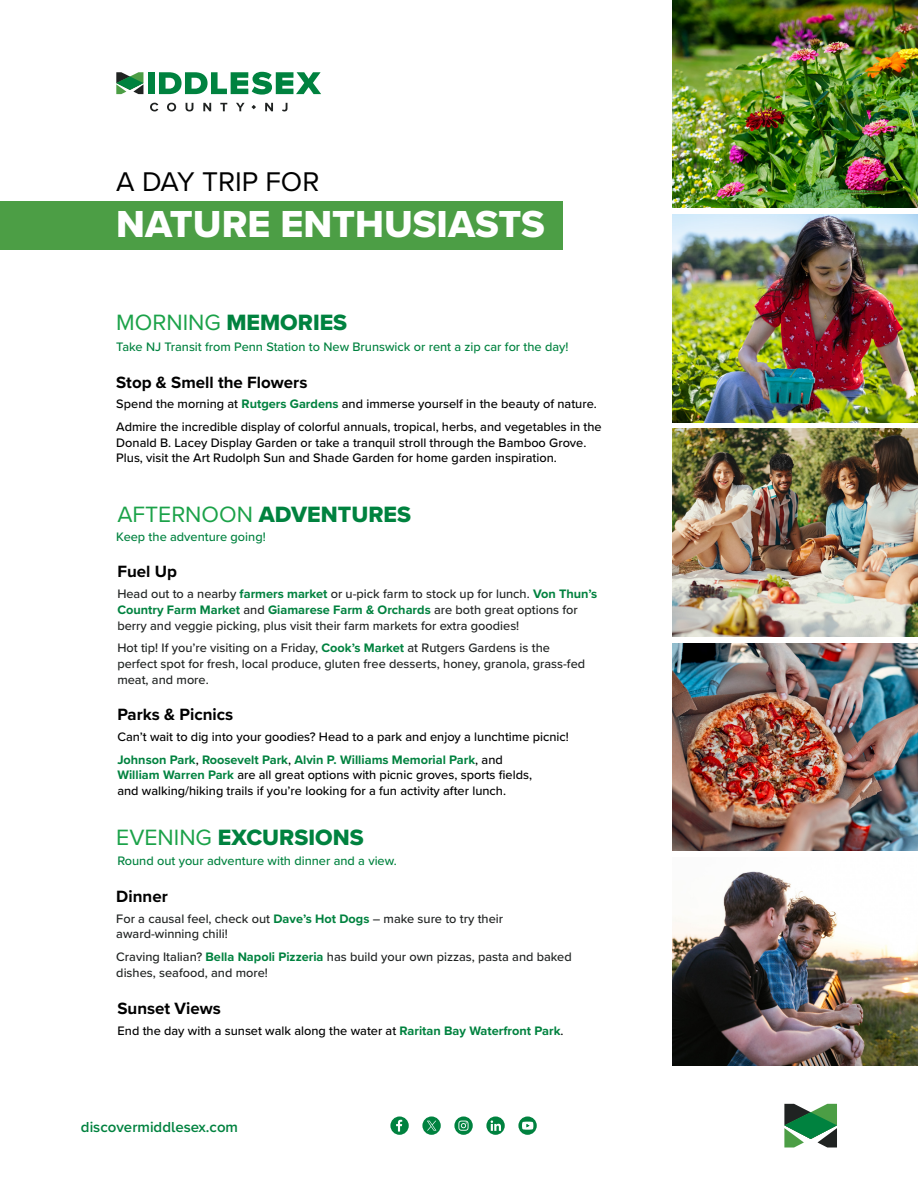
<style>
.page{position:relative;width:918px;height:1188px;background:#fff}
.page>*{position:absolute;margin:0;border:0;box-sizing:border-box;transform-origin:0 0}
.t1{font:39px "Proxima Nova Extrabld";color:#fff}
.t2{font:28.05px "Proxima Nova";color:#000}
.t3{font:22.95px "Proxima Nova Extrabld";color:#00823f}
.t4{font:700 16.95px "Proxima Nova";color:#000}
.t5{font:600 15px "Proxima Nova";color:#00823f}
.t6{font:500 12.75px/22.5px "Proxima Nova";color:#000}
.t7{font:500 12.75px/15.8px "Proxima Nova";color:#202322}
.t8{font:500 12.75px "Proxima Nova";color:#00823f}
.s1{font-family:"Proxima Nova";color:#1ba249}
.s2{font-weight:700;color:#00823f}
</style>
<div class="page">
<svg style="left:784px;top:1104px;width:53px;height:44px"></svg>
<svg style="left:390px;top:1116px;width:19px;height:19px"></svg>
<svg style="left:454px;top:1116px;width:19px;height:19px"></svg>
<svg style="left:486px;top:1116px;width:19px;height:19px"></svg>
<svg style="left:518px;top:1116px;width:19px;height:19px"></svg>
<svg style="left:422px;top:1116px;width:19px;height:19px"></svg>
<svg style="left:427px;top:1121px;width:9px;height:10px"></svg>
<div style="left:0;top:201px;width:563px;height:48px;background:#4c9e45"></div>
<img style="left:672px;top:643px;width:246px;height:208px">
<img style="left:672px;top:214px;width:246px;height:208px">
<img style="left:672px;top:429px;width:246px;height:208px">
<img style="left:672px;top:0;width:246px;height:208px">
<img style="left:672px;top:871px;width:246px;height:195px">
<svg style="left:150px;top:103px;width:8px;height:8px"></svg>
<svg style="left:167px;top:103px;width:9px;height:8px"></svg>
<svg style="left:186px;top:103px;width:7px;height:8px"></svg>
<svg style="left:203px;top:103px;width:8px;height:8px"></svg>
<svg style="left:220px;top:103px;width:7px;height:8px"></svg>
<svg style="left:236px;top:103px;width:9px;height:8px"></svg>
<svg style="left:265px;top:103px;width:8px;height:8px"></svg>
<svg style="left:282px;top:103px;width:5px;height:8px"></svg>
<svg style="left:251px;top:105px;width:5px;height:4px"></svg>
<svg style="left:159px;top:72px;width:162px;height:23px"></svg>
<div style="left:148px;top:72px;width:6px;height:22px;background:#00823f"></div>
<svg style="left:116px;top:72px;width:27px;height:22px"></svg>
<h2 class="t2" style="left:116px;top:160px;width:205px">A DAY TRIP FOR</h2>
<h1 class="t1" style="left:116px;top:195px;width:430px">NATURE ENTHUSIASTS</h1>
<h3 class="t3" style="left:116px;top:305px;width:232px"><span class="s1">MORNING</span> MEMORIES</h3>
<p class="t8" style="left:116px;top:337px;width:454px">Take NJ Transit from Penn Station to New Brunswick or rent a zip car for the day!</p>
<h3 class="t4" style="left:116px;top:369px;width:193px">Stop &amp; Smell the Flowers</h3>
<p class="t6" style="left:116px;top:392px;width:487px">Spend the morning at <span class="s2">Rutgers Gardens</span> and immerse yourself in the beauty of nature.<br>Admire the incredible display of colorful annuals, tropical, herbs, and vegetables in the</p>
<p class="t6" style="left:116px;top:434px;width:472px;line-height:15.8px">Donald B. Lacey Display Garden or take a tranquil stroll through the Bamboo Grove.<br>Plus, visit the Art Rudolph Sun and Shade Garden for home garden inspiration.</p>
<h3 class="t3" style="left:117px;top:497px;width:295px"><span class="s1">AFTERNOON</span> ADVENTURES</h3>
<p class="t8" style="left:116px;top:527px;width:151px">Keep the adventure going!</p>
<h3 class="t4" style="left:117px;top:559px;width:61px">Fuel Up</h3>
<p class="t7" style="left:117px;top:586px;width:482px">Head out to a nearby <span class="s2">farmers market</span> or u-pick farm to stock up for lunch. <span class="s2">Von Thun’s<br>Country Farm Market</span> and <span class="s2">Giamarese Farm &amp; Orchards</span> are both great options for berry and veggie picking, plus visit their farm markets for extra goodies!</p>
<p class="t7" style="left:117px;top:640px;width:469px">Hot tip! If you’re visiting on a Friday, <span class="s2">Cook’s Market</span> at Rutgers Gardens is the perfect spot for fresh, local produce, gluten free desserts, honey, granola, grass-fed meat, and more.</p>
<h3 class="t4" style="left:117px;top:702px;width:118px">Parks &amp; Picnics</h3>
<p class="t6" style="left:117px;top:725px;width:453px">Can’t wait to dig into your goodies? Head to a park and enjoy a lunchtime picnic!<br><span class="s2">Johnson Park</span>, <span class="s2">Roosevelt Park</span>, <span class="s2">Alvin P. Williams Memorial Park</span>, and</p>
<p class="t6" style="left:117px;top:767px;width:416px;line-height:15.8px"><span class="s2">William Warren Park</span> are all great options with picnic groves, sports fields, and walking/hiking trails if you’re looking for a fun activity after lunch.</p>
<h3 class="t3" style="left:116px;top:821px;width:249px"><span class="s1">EVENING</span> EXCURSIONS</h3>
<p class="t8" style="left:117px;top:852px;width:281px">Round out your adventure with dinner and a view.</p>
<h3 class="t4" style="left:116px;top:884px;width:53px">Dinner</h3>
<p class="t7" style="left:116px;top:910px;width:388px">For a causal feel, check out <span class="s2">Dave’s Hot Dogs</span> – make sure to try their award-winning chili!</p>
<p class="t7" style="left:116px;top:948px;width:457px">Craving Italian? <span class="s2">Bella Napoli Pizzeria</span> has build your own pizzas, pasta and baked dishes, seafood, and more!</p>
<h3 class="t4" style="left:117px;top:996px;width:105px">Sunset Views</h3>
<p class="t6" style="left:118px;top:1020px;width:447px">End the day with a sunset walk along the water at <span class="s2">Raritan Bay Waterfront Park</span>.</p>
<p class="t5" style="left:81px;top:1115px;width:159px">discovermiddlesex.com</p>
</div>
